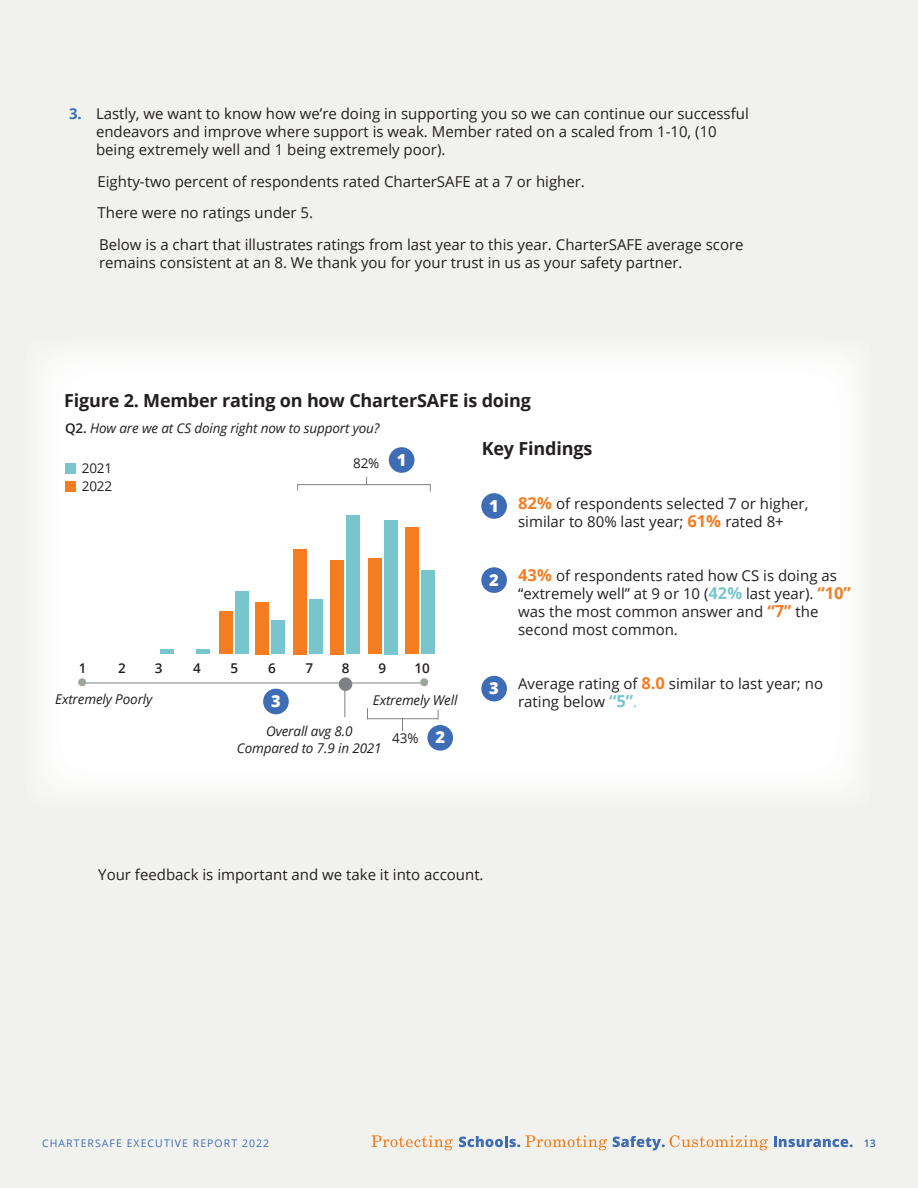
<style>
.page{position:relative;width:918px;height:1188px;background:#f1f2ed}
.page>*{position:absolute;margin:0;border:0;box-sizing:border-box;transform-origin:0 0}
.t1{font:700 18px "Open Sans";letter-spacing:-.01em;color:#231f20}
.t2{font:800 16.5px "Open Sans";color:#fff}
.t3{font:15px/18px "Open Sans";color:#231f20}
.t4{font:italic 13.5px/16.5px "Open Sans";letter-spacing:-.01em;color:#231f20;text-align:center}
.t5{font:13.5px/18px "Open Sans";letter-spacing:-.01em;color:#231f20}
.t6{font:600 13.5px "Open Sans";color:#231f20}
.t7{font:10.5px "Open Sans";letter-spacing:.1em;color:#3e6db5}
.t8{font:600 10.5px "Open Sans";color:#3e6db5}
.s1{font-weight:700;color:#3e6db5}
.s2{font-weight:600;font-style:normal}
.s3{font-weight:700;font-size:16.5px;color:#f47d21}
.s4{font-weight:700;font-size:16.5px;color:#78c5cd}
.s5{color:#78c5cd}
</style>
<div class="page">
<div style="left:42px;top:355px;width:815px;height:435px;background:#fff"></div>
<svg style="left:372px;top:1135px;width:81px;height:15px"></svg>
<svg style="left:459px;top:1135px;width:148px;height:15px"></svg>
<svg style="left:613px;top:1135px;width:155px;height:15px"></svg>
<svg style="left:774px;top:1137px;width:79px;height:10px"></svg>
<div style="left:160px;top:649px;width:13px;height:5px;background:#78c5cd"></div>
<div style="left:196px;top:649px;width:13px;height:5px;background:#78c5cd"></div>
<div style="left:219px;top:612px;width:14px;height:42px;background:#f47d21"></div>
<div style="left:235px;top:592px;width:13px;height:62px;background:#78c5cd"></div>
<div style="left:255px;top:602px;width:14px;height:52px;background:#f47d21"></div>
<div style="left:271px;top:620px;width:14px;height:34px;background:#78c5cd"></div>
<div style="left:293px;top:549px;width:14px;height:105px;background:#f47d21"></div>
<div style="left:309px;top:600px;width:14px;height:54px;background:#78c5cd"></div>
<div style="left:330px;top:560px;width:14px;height:94px;background:#f47d21"></div>
<div style="left:346px;top:515px;width:14px;height:139px;background:#78c5cd"></div>
<div style="left:368px;top:559px;width:14px;height:95px;background:#f47d21"></div>
<div style="left:384px;top:520px;width:14px;height:134px;background:#78c5cd"></div>
<div style="left:405px;top:527px;width:14px;height:127px;background:#f47d21"></div>
<div style="left:421px;top:570px;width:14px;height:84px;background:#78c5cd"></div>
<div style="left:65px;top:463px;width:11px;height:11px;background:#78c5cd"></div>
<div style="left:65px;top:481px;width:11px;height:11px;background:#f47d21"></div>
<div style="left:389px;top:447px;width:25px;height:26px;background:#3e6db5;border-radius:50%"></div>
<div style="left:427px;top:725px;width:26px;height:26px;background:#3e6db5;border-radius:50%"></div>
<div style="left:263px;top:689px;width:26px;height:25px;background:#3e6db5;border-radius:50%"></div>
<hr style="left:297px;top:484px;width:133px;height:1px;background:#7e8083">
<hr style="left:368px;top:718px;width:70px;height:1px;background:#7e8083">
<svg style="left:402px;top:719px;width:1px;height:12px"></svg>
<div style="left:481px;top:493px;width:26px;height:26px;background:#3e6db5;border-radius:50%"></div>
<div style="left:481px;top:567px;width:26px;height:26px;background:#3e6db5;border-radius:50%"></div>
<div style="left:481px;top:676px;width:26px;height:25px;background:#3e6db5;border-radius:50%"></div>
<hr style="left:82px;top:683px;width:342px;height:1px;background:#7e8083">
<div style="left:78px;top:678px;width:8px;height:8px;background:#9da69b;border-radius:50%"></div>
<div style="left:420px;top:678px;width:8px;height:8px;background:#9da69b;border-radius:50%"></div>
<div style="left:339px;top:677px;width:13px;height:14px;background:#7e8083;border-radius:50%"></div>
<hr style="left:344px;top:686px;width:1px;height:31px;background:#7e8083">
<p class="t3" style="left:96px;top:105px;width:654px;text-indent:-27px"><span class="s1">3.</span> Lastly, we want to know how we’re doing in supporting you so we can continue our successful endeavors and improve where support is weak. Member rated on a scaled from 1-10, (10 being extremely well and 1 being extremely poor).</p>
<p class="t3" style="left:98px;top:165px;width:648px;line-height:31.5px">Eighty-two percent of respondents rated CharterSAFE at a 7 or higher.<br>There were no ratings under 5.<br>Below is a chart that illustrates ratings from last year to this year. CharterSAFE average score</p>
<p class="t3" style="left:99px;top:253px;width:585px">remains consistent at an 8. We thank you for your trust in us as your safety partner.</p>
<p class="t1" style="left:64px;top:388px;width:468px">Figure 2. Member rating on how CharterSAFE is doing</p>
<p class="t4" style="left:65px;top:419px;width:316px"><span class="s2">Q2.</span> How are we at CS doing right now to support you?</p>
<p class="t5" style="left:82px;top:459px;width:32px">2021<br>2022</p>
<p class="t5" style="left:353px;top:454px;width:28px">82%</p>
<p class="t2" style="left:397px;top:447px;width:11px">1</p>
<p class="t6" style="left:79px;top:659px;width:9px">1</p>
<p class="t6" style="left:118px;top:659px;width:9px">2</p>
<p class="t6" style="left:155px;top:659px;width:9px">3</p>
<p class="t6" style="left:193px;top:659px;width:9px">4</p>
<p class="t6" style="left:230px;top:659px;width:9px">5</p>
<p class="t6" style="left:268px;top:659px;width:9px">6</p>
<p class="t6" style="left:305px;top:659px;width:9px">7</p>
<p class="t6" style="left:342px;top:659px;width:9px">8</p>
<p class="t6" style="left:379px;top:659px;width:9px">9</p>
<p class="t6" style="left:415px;top:659px;width:17px">10</p>
<p class="t4" style="left:55px;top:690px;width:99px">Extremely Poorly</p>
<p class="t4" style="left:373px;top:691px;width:86px">Extremely Well</p>
<p class="t2" style="left:271px;top:689px;width:11px">3</p>
<p class="t4" style="left:237px;top:723px;width:146px">Overall avg 8.0<br>Compared to 7.9 in 2021</p>
<p class="t5" style="left:392px;top:728px;width:28px">43%</p>
<p class="t2" style="left:435px;top:725px;width:11px">2</p>
<p class="t1" style="left:482px;top:435px;width:112px">Key Findings</p>
<p class="t3" style="left:518px;top:494px;width:292px"><span class="s3">82%</span> of respondents selected 7 or higher, similar to 80% last year; <span class="s3">61%</span> rated 8+</p>
<p class="t3" style="left:518px;top:566px;width:334px"><span class="s3">43%</span> of respondents rated how CS is doing as “extremely well” at 9 or 10 (<span class="s4">42%</span> last year). <span class="s3">“10” </span>was the most common answer and <span class="s3">“7”</span> the second most common.</p>
<p class="t2" style="left:489px;top:493px;width:11px">1</p>
<p class="t2" style="left:489px;top:567px;width:11px">2</p>
<p class="t2" style="left:489px;top:676px;width:11px">3</p>
<p class="t3" style="left:518px;top:674px;width:306px">Average rating of <span class="s3">8.0</span> similar to last year; no rating below <span class="s4">“5”</span><span class="s5">.</span></p>
<p class="t3" style="left:98px;top:865px;width:387px">Your feedback is important and we take it into account.</p>
<p class="t7" style="left:42px;top:1136px;width:229px">CHARTERSAFE EXECUTIVE REPORT 2022</p>
<p class="t8" style="left:864px;top:1136px;width:13px">13</p>
</div>
